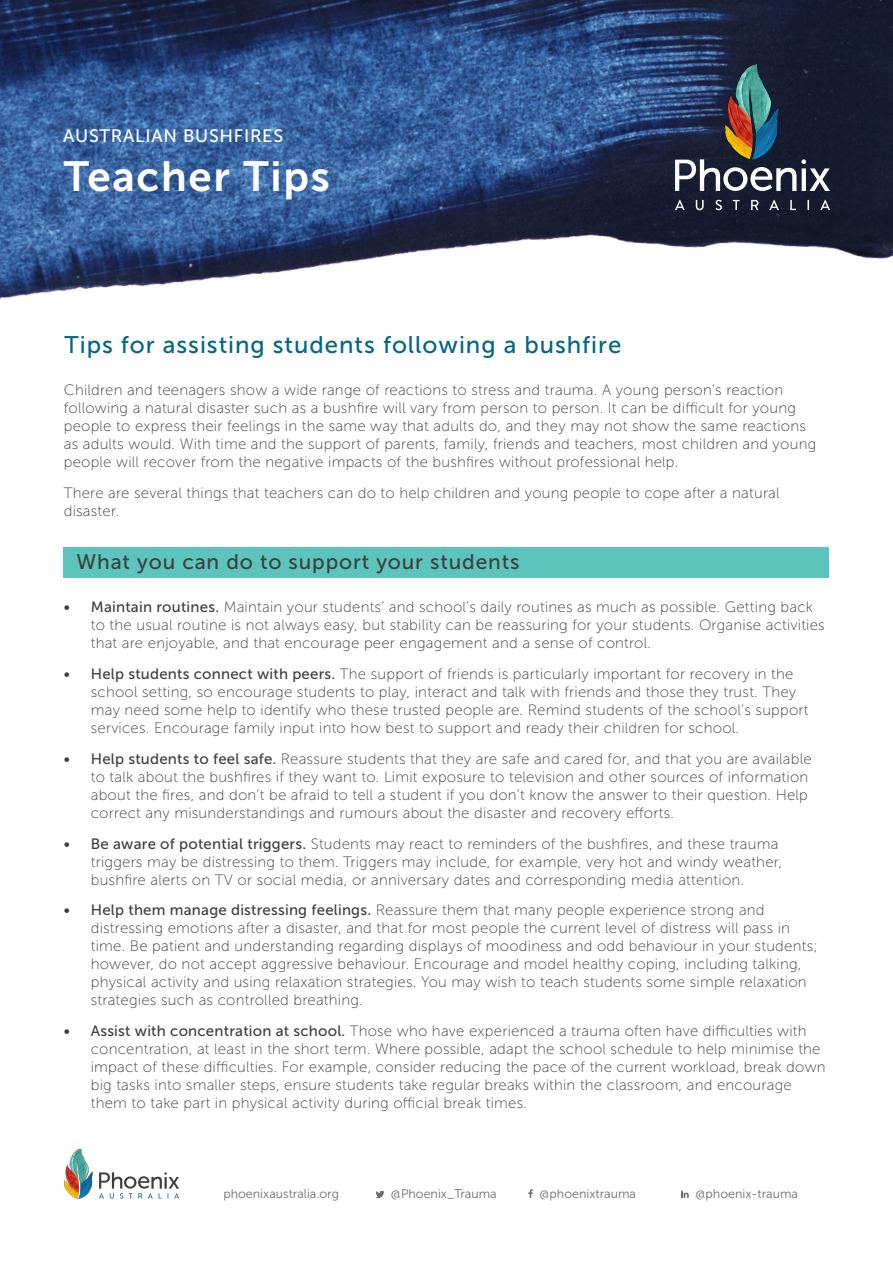
<style>
.page{position:relative;width:893px;height:1263px;background:#fff}
.page>*{position:absolute;margin:0;border:0;box-sizing:border-box;transform-origin:0 0}
.t1{font:42px "Museo Sans 700";letter-spacing:.04em;color:#fff}
.Heading_1{font:24px "Museo Sans 500";letter-spacing:.04em;color:#006684}
.SubHeading{font:21px "Museo Sans 500";letter-spacing:.04em;color:#3e3e3f}
.t2{font:18px "Museo Sans 500";letter-spacing:.04em;color:#fff}
.Body_copy{font:15px/18px "Museo Sans 100";letter-spacing:.015em;color:#3e3e3f}
.t3{font:12.45px "Museo Sans 300";color:#6c6d70}
.s1{font-family:"Museo Sans 500"}
</style>
<div class="page">
<img style="left:0;top:0;width:893px;height:299px">
<svg style="left:675px;top:200px;width:10px;height:10px"></svg>
<svg style="left:696px;top:200px;width:8px;height:10px"></svg>
<svg style="left:715px;top:200px;width:7px;height:10px"></svg>
<svg style="left:733px;top:200px;width:7px;height:10px"></svg>
<svg style="left:751px;top:200px;width:7px;height:10px"></svg>
<svg style="left:769px;top:200px;width:10px;height:10px"></svg>
<svg style="left:790px;top:200px;width:6px;height:10px"></svg>
<svg style="left:807px;top:200px;width:2px;height:10px"></svg>
<svg style="left:820px;top:200px;width:10px;height:10px"></svg>
<svg style="left:675px;top:159px;width:155px;height:32px"></svg>
<img style="left:723px;top:64px;width:57px;height:97px">
<svg style="left:376px;top:1191px;width:8px;height:7px"></svg>
<svg style="left:528px;top:1189px;width:5px;height:9px"></svg>
<svg style="left:681px;top:1190px;width:8px;height:8px"></svg>
<img style="left:64px;top:1149px;width:29px;height:50px">
<svg style="left:99px;top:1172px;width:80px;height:26px"></svg>
<div style="left:64px;top:547px;width:765px;height:30px;background:#5dc4bd"></div>
<p class="t2" style="left:63px;top:126px;width:221px">AUSTRALIAN BUSHFIRES</p>
<p class="t1" style="left:64px;top:153px;width:267px">Teacher Tips</p>
<p class="Heading_1" style="left:65px;top:332px;width:558px">Tips for assisting students following a bushfire</p>
<p class="Body_copy" style="left:64px;top:381px;width:754px">Children and teenagers show a wide range of reactions to stress and trauma. A young person’s reaction following a natural disaster such as a bushfire will vary from person to person. It can be difficult for young people to express their feelings in the same way that adults do, and they may not show the same reactions as adults would. With time and the support of parents, family, friends and teachers, most children and young people will recover from the negative impacts of the bushfires without professional help.</p>
<p class="Body_copy" style="left:64px;top:484px;width:717px">There are several things that teachers can do to help children and young people to cope after a natural disaster.</p>
<p class="SubHeading" style="left:77px;top:550px;width:444px">What you can do to support your students</p>
<p class="Body_copy" style="left:91px;top:598px;width:735px;text-indent:-27px"><span class="s1">• Maintain routines.</span> Maintain your students’ and school’s daily routines as much as possible. Getting back to the usual routine is not always easy, but stability can be reassuring for your students. Organise activities that are enjoyable, and that encourage peer engagement and a sense of control.</p>
<p class="Body_copy" style="left:91px;top:665px;width:719px;text-indent:-27px"><span class="s1">• Help students connect with peers.</span> The support of friends is particularly important for recovery in the school setting, so encourage students to play, interact and talk with friends and those they trust. They may need some help to identify who these trusted people are. Remind students of the school’s support services. Encourage family input into how best to support and ready their children for school.</p>
<p class="Body_copy" style="left:91px;top:750px;width:722px;text-indent:-27px"><span class="s1">• Help students to feel safe.</span> Reassure students that they are safe and cared for, and that you are available to talk about the bushfires if they want to. Limit exposure to television and other sources of information about the fires, and don’t be afraid to tell a student if you don’t know the answer to their question. Help correct any misunderstandings and rumours about the disaster and recovery efforts.</p>
<p class="Body_copy" style="left:91px;top:835px;width:693px;text-indent:-27px"><span class="s1">• Be aware of potential triggers.</span> Students may react to reminders of the bushfires, and these trauma triggers may be distressing to them. Triggers may include, for example, very hot and windy weather, bushfire alerts on TV or social media, or anniversary dates and corresponding media attention.</p>
<p class="Body_copy" style="left:91px;top:901px;width:728px;text-indent:-27px"><span class="s1">• Help them manage distressing feelings.</span> Reassure them that many people experience strong and distressing emotions after a disaster, and that for most people the current level of distress will pass in time. Be patient and understanding regarding displays of moodiness and odd behaviour in your students; however, do not accept aggressive behaviour. Encourage and model healthy coping, including talking, physical activity and using relaxation strategies. You may wish to teach students some simple relaxation strategies such as controlled breathing.</p>
<p class="Body_copy" style="left:91px;top:1022px;width:736px;text-indent:-27px"><span class="s1">• Assist with concentration at school.</span> Those who have experienced a trauma often have difficulties with concentration, at least in the short term. Where possible, adapt the school schedule to help minimise the impact of these difficulties. For example, consider reducing the pace of the current workload, break down big tasks into smaller steps, ensure students take regular breaks within the classroom, and encourage them to take part in physical activity during official break times.</p>
<p class="t3" style="left:223px;top:1187px;width:117px">phoenixaustralia.org</p>
<p class="t3" style="left:391px;top:1187px;width:107px">@Phoenix_Trauma</p>
<p class="t3" style="left:539px;top:1187px;width:98px">@phoenixtrauma</p>
<p class="t3" style="left:695px;top:1187px;width:104px">@phoenix-trauma</p>
</div>
